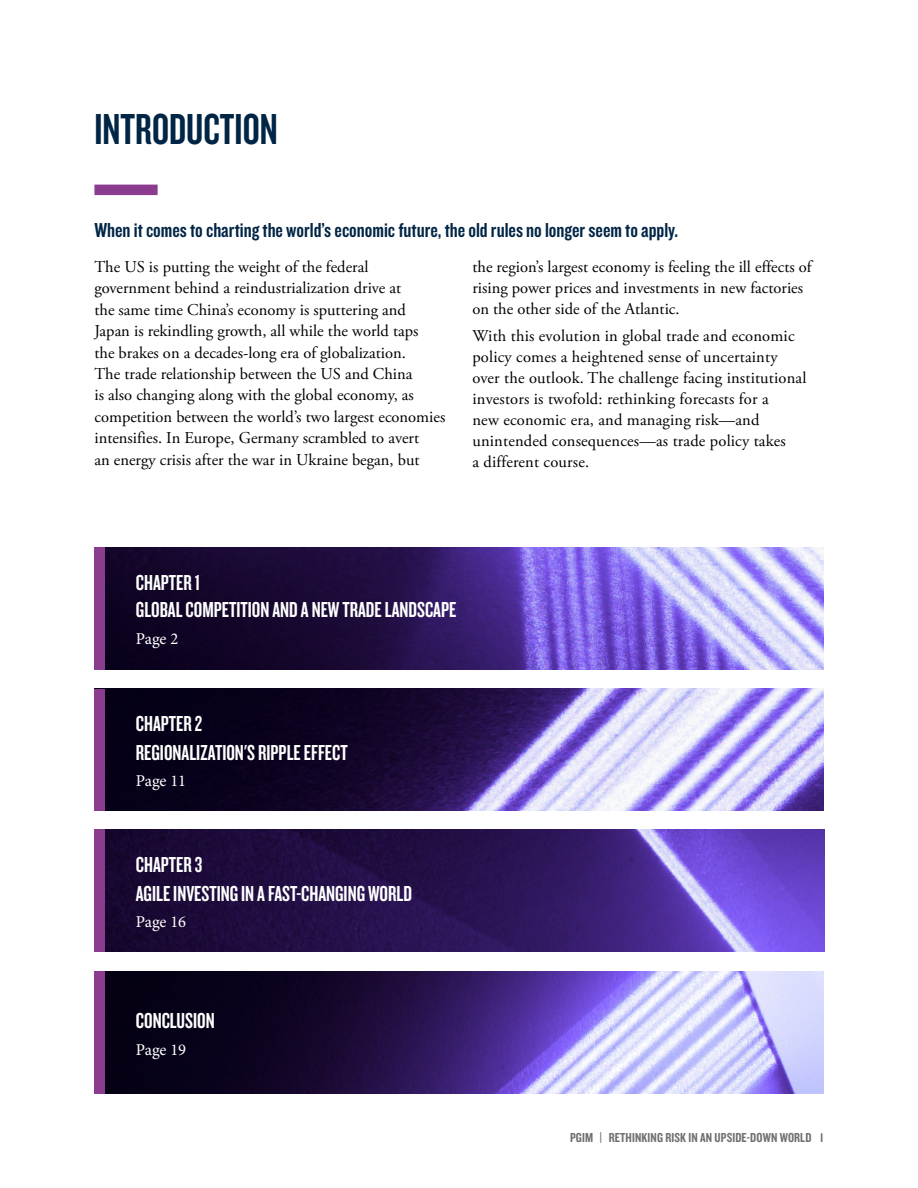
<style>
.page{position:relative;width:918px;height:1188px;background:#fff}
.page>*{position:absolute;margin:0;border:0;box-sizing:border-box;transform-origin:0 0}
.H3-Section_Titles{font:45px "Knockout HTF48 Featherweight";color:#002545}
.Page_Title{font:22.5px "Knockout 48 Featherweight";color:#fff}
.P_-_lead_text{font:21px "Knockout 49 Liteweight";color:#002545}
.Bodycopy_Dark{font:16.5px/21.5px "Adobe Garamond Pro";color:#000}
.Page_Title-2{font:16.5px "Minion Pro";letter-spacing:-.01em;color:#fff}
.t1{font:13.5px "Knockout 49 Liteweight";letter-spacing:.01em;color:#706f6f}
</style>
<div class="page">
<div style="left:94px;top:185px;width:64px;height:10px;background:#8c3c8f"></div>
<img style="left:105px;top:829px;width:719px;height:122px">
<img style="left:105px;top:689px;width:719px;height:121px">
<img style="left:105px;top:547px;width:719px;height:123px">
<div style="left:94px;top:829px;width:11px;height:122px;background:#8c3c8f"></div>
<div style="left:94px;top:689px;width:11px;height:121px;background:#8c3c8f"></div>
<div style="left:94px;top:547px;width:11px;height:123px;background:#8c3c8f"></div>
<img style="left:105px;top:971px;width:719px;height:123px">
<div style="left:94px;top:971px;width:11px;height:123px;background:#8c3c8f"></div>
<h3 class="H3-Section_Titles" style="left:94px;top:107px;width:185px">INTRODUCTION</h3>
<p class="P_-_lead_text" style="left:94px;top:217px;width:585px">When it comes to charting the world’s economic future, the old rules no longer seem to apply.</p>
<p class="Bodycopy_Dark" style="left:94px;top:256px;width:352px">The US is putting the weight of the federal government behind a reindustrialization drive at<br>the same time China’s economy is sputtering and Japan is rekindling growth, all while the world taps<br>the brakes on a decades-long era of globalization.<br>The trade relationship between the US and China<br>is also changing along with the global economy, as competition between the world’s two largest economies intensifies. In Europe, Germany scrambled to avert<br>an energy crisis after the war in Ukraine began, but</p>
<p class="Bodycopy_Dark" style="left:472px;top:257px;width:341px;line-height:21px">the region’s largest economy is feeling the ill effects of rising power prices and investments in new factories on the other side of the Atlantic.</p>
<p class="Bodycopy_Dark" style="left:472px;top:326px;width:336px;line-height:21px">With this evolution in global trade and economic policy comes a heightened sense of uncertainty over the outlook. The challenge facing institutional investors is twofold: rethinking forecasts for a<br>new economic era, and managing risk—and unintended consequences—as trade policy takes<br>a different course.</p>
<p class="Page_Title" style="left:136px;top:569px;width:66px">CHAPTER 1</p>
<p class="Page_Title" style="left:136px;top:596px;width:322px">GLOBAL COMPETITION AND A NEW TRADE LANDSCAPE</p>
<p class="Page_Title-2" style="left:136px;top:628px;width:44px">Page 2</p>
<p class="Page_Title" style="left:136px;top:710px;width:68px">CHAPTER 2</p>
<p class="Page_Title" style="left:136px;top:739px;width:213px">REGIONALIZATION'S RIPPLE EFFECT</p>
<p class="Page_Title-2" style="left:136px;top:770px;width:52px">Page 11</p>
<p class="Page_Title" style="left:136px;top:850px;width:68px">CHAPTER 3</p>
<p class="Page_Title" style="left:136px;top:880px;width:278px">AGILE INVESTING IN A FAST-CHANGING WORLD</p>
<p class="Page_Title-2" style="left:136px;top:911px;width:52px">Page 16</p>
<p class="Page_Title" style="left:136px;top:1006px;width:80px">CONCLUSION</p>
<p class="Page_Title-2" style="left:136px;top:1038px;width:52px">Page 19</p>
<p class="t1" style="left:570px;top:1129px;width:255px">PGIM | RETHINKING RISK IN AN UPSIDE-DOWN WORLD 1</p>
</div>
